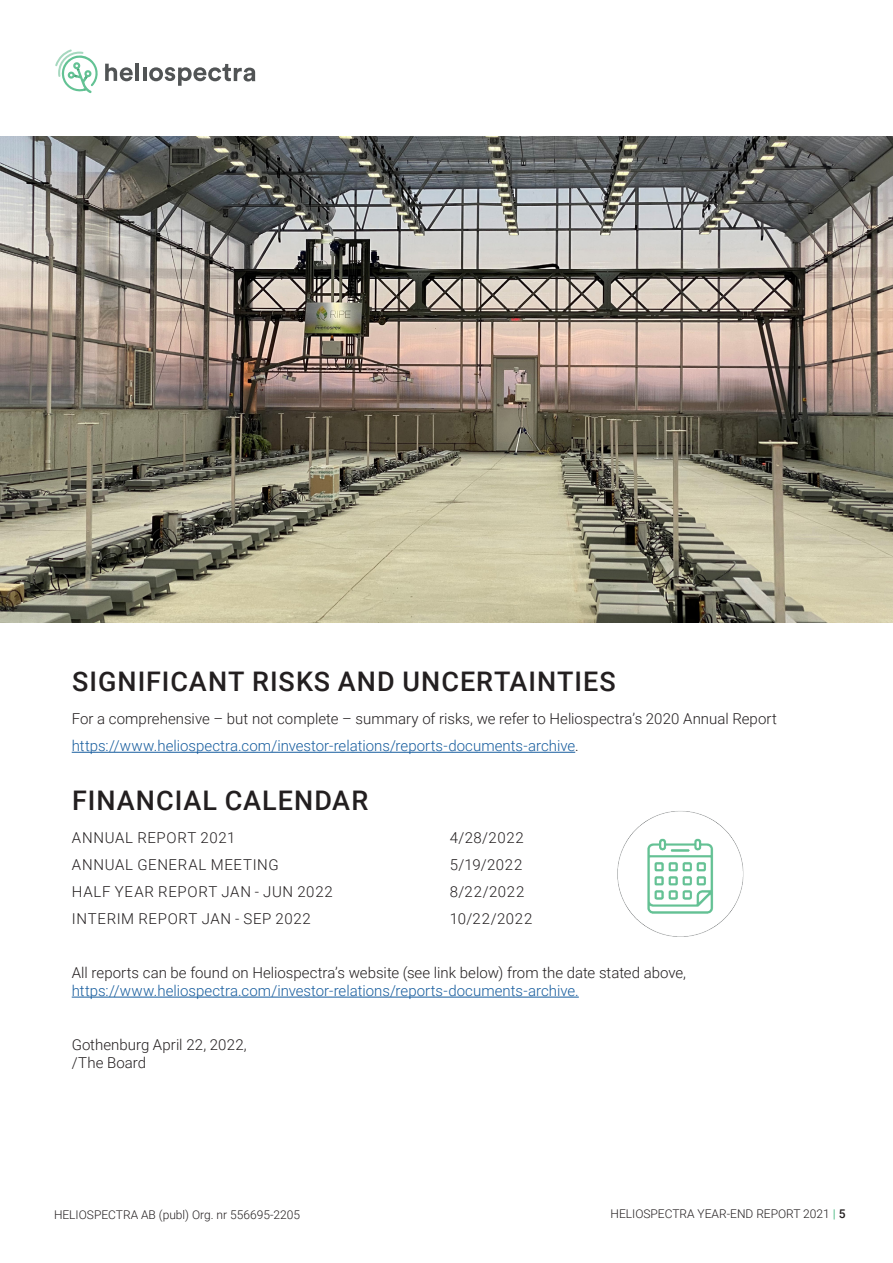
<style>
.page{position:relative;width:893px;height:1263px;background:#fff}
.page>*{position:absolute;margin:0;border:0;box-sizing:border-box;transform-origin:0 0}
.SmallBread_-_Fruting{font:500 27px "Roboto";letter-spacing:.035em;color:#231f20}
.SmallBread_-_Fruting-2{font:300 15px/27px "Roboto";letter-spacing:.005em;color:#231f20}
.SmallBread_-_Fruting-3{font:300 15px "Roboto";letter-spacing:.045em;color:#231f20}
.SmallBread_-_Fruting-4{font:300 15px "Roboto";letter-spacing:.05em;color:#231f20}
.t1{font:300 12px "Roboto";color:#231f20}
.s1{color:#175d9e}
.s2{font-weight:500;color:#63c294}
.s3{font-weight:500}
</style>
<div class="page">
<hr style="left:135px;top:64px;width:4px;height:17px;background:#515455">
<svg style="left:143px;top:64px;width:112px;height:22px"></svg>
<svg style="left:55px;top:50px;width:78px;height:43px"></svg>
<img style="left:0;top:137px;width:893px;height:485px">
<hr style="left:72px;top:752px;width:503px;height:1px;background:#175d9e">
<hr style="left:72px;top:997px;width:507px;height:1px;background:#175d9e">
<img style="left:617px;top:811px;width:127px;height:126px">
<p class="SmallBread_-_Fruting" style="left:72px;top:663px;width:545px">SIGNIFICANT RISKS AND UNCERTAINTIES</p>
<p class="SmallBread_-_Fruting-2" style="left:72px;top:705px;width:707px">For a comprehensive – but not complete – summary of risks, we refer to Heliospectra’s 2020 Annual Report <span class="s1">https://www.heliospectra.com/investor-relations/reports-documents-archive</span>.</p>
<p class="SmallBread_-_Fruting" style="left:72px;top:781px;width:297px">FINANCIAL CALENDAR</p>
<p class="SmallBread_-_Fruting-3" style="left:72px;top:827px;width:165px">ANNUAL REPORT 2021</p>
<p class="SmallBread_-_Fruting-2" style="left:450px;top:823px;width:76px">4/28/2022</p>
<p class="SmallBread_-_Fruting-3" style="left:72px;top:854px;width:208px">ANNUAL GENERAL MEETING</p>
<p class="SmallBread_-_Fruting-2" style="left:450px;top:850px;width:74px">5/19/2022</p>
<p class="SmallBread_-_Fruting-4" style="left:72px;top:881px;width:262px">HALF YEAR REPORT JAN - JUN 2022</p>
<p class="SmallBread_-_Fruting-2" style="left:450px;top:877px;width:76px">8/22/2022</p>
<p class="SmallBread_-_Fruting-3" style="left:72px;top:908px;width:240px">INTERIM REPORT JAN - SEP 2022</p>
<p class="SmallBread_-_Fruting-2" style="left:450px;top:904px;width:84px">10/22/2022</p>
<p class="SmallBread_-_Fruting-2" style="left:72px;top:963px;width:616px;line-height:18px">All reports can be found on Heliospectra’s website (see link below) from the date stated above, <span class="s1">https://www.heliospectra.com/investor-relations/reports-documents-archive.</span></p>
<p class="SmallBread_-_Fruting-2" style="left:72px;top:1030px;width:177px">Gothenburg April 22, 2022,</p>
<p class="SmallBread_-_Fruting-2" style="left:72px;top:1048px;width:76px">/The Board</p>
<p class="t1" style="left:54px;top:1206px;width:248px">HELIOSPECTRA AB (publ) Org. nr 556695-2205</p>
<p class="t1" style="left:610px;top:1205px;width:237px">HELIOSPECTRA YEAR-END REPORT 2021 <span class="s2">|</span> <span class="s3">5</span></p>
</div>
